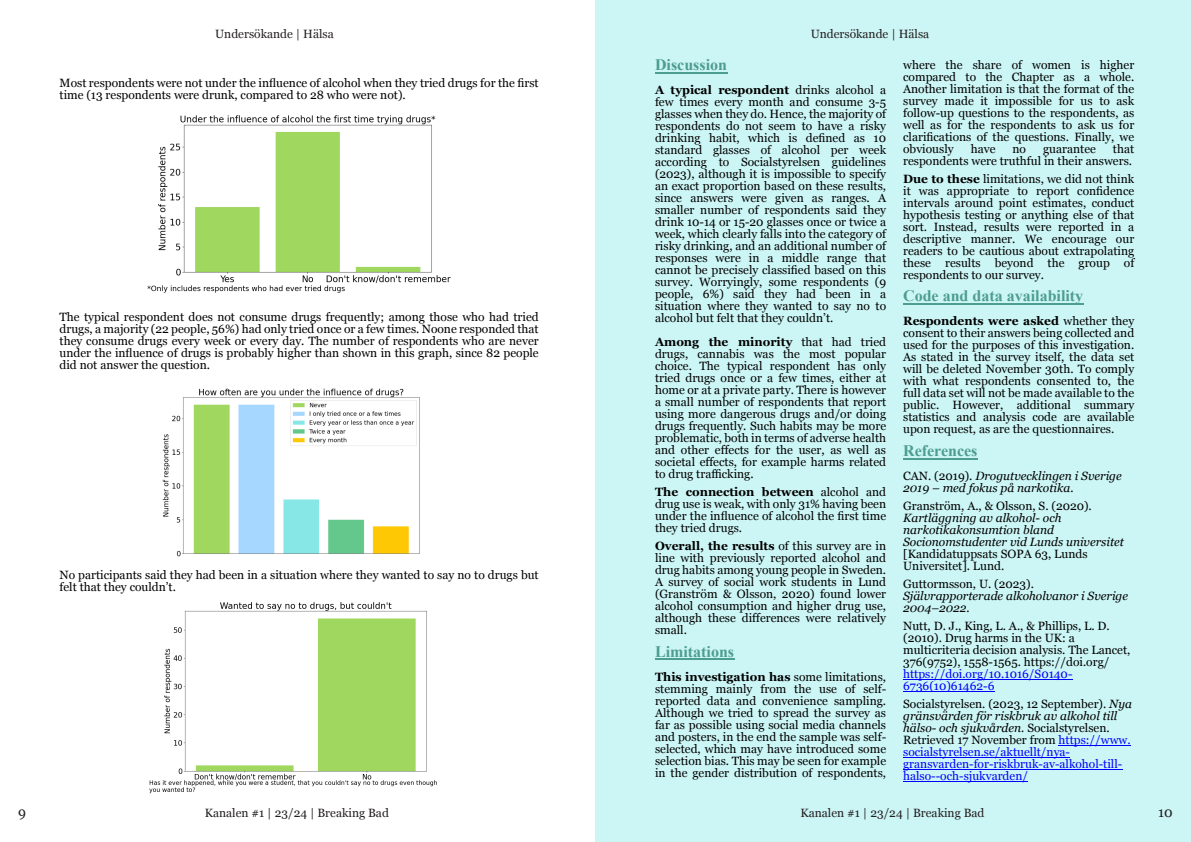
<style>
.page{position:relative;width:1191px;height:842px;background:#fff}
.page>*{position:absolute;margin:0;border:0;box-sizing:border-box;transform-origin:0 0}
.t1{font:700 16px "Times New Roman";color:#4d9d90}
.t2{font:14px "Georgia";color:#231f20}
.t3{font:12px/12px "Georgia";color:#000;text-align:justify}
.t4{font:12px/12px "Georgia";color:#00f}
.t5{font:italic 12px/12px "Georgia";color:#000}
.t6{font:12px "Georgia";color:#231f20}
.s1{font-weight:700}
.s2{font-style:normal}
.s3{color:#000}
.s4{font-style:italic;color:#000}
</style>
<div class="page">
<img style="left:149px;top:602px;width:288px;height:192px">
<img style="left:162px;top:388px;width:258px;height:169px">
<img style="left:147px;top:115px;width:303px;height:178px">
<div style="left:595px;top:0;width:596px;height:842px;background:#ccf5f5"></div>
<hr style="left:655px;top:72px;width:72px;height:1px;background:#4d9d90">
<hr style="left:655px;top:659px;width:79px;height:1px;background:#4d9d90">
<hr style="left:903px;top:303px;width:180px;height:2px;background:#4d9d90">
<hr style="left:903px;top:458px;width:74px;height:1px;background:#4d9d90">
<hr style="left:903px;top:679px;width:169px;height:1px;background:#00f">
<hr style="left:903px;top:691px;width:91px;height:1px;background:#00f">
<hr style="left:1058px;top:745px;width:72px;height:1px;background:#00f">
<hr style="left:903px;top:757px;width:167px;height:1px;background:#00f">
<hr style="left:903px;top:769px;width:219px;height:1px;background:#00f">
<hr style="left:903px;top:781px;width:125px;height:1px;background:#00f">
<p class="t6" style="left:215px;top:29px;width:120px">Undersökande | Hälsa</p>
<p class="t3" style="left:60px;top:77px;width:481px">Most respondents were not under the influence of alcohol when they tried drugs for the first time (13 respondents were drunk, compared to 28 who were not).</p>
<p class="t3" style="left:60px;top:311px;width:481px">The typical respondent does not consume drugs frequently; among those who had tried drugs, a majority (22 people, 56%) had only tried once or a few times. Noone responded that they consume drugs every week or every day. The number of respondents who are never under the influence of drugs is probably higher than shown in this graph, since 82 people did not answer the question.</p>
<p class="t3" style="left:60px;top:569px;width:481px">No participants said they had been in a situation where they wanted to say no to drugs but felt that they couldn’t.</p>
<p class="t2" style="left:18px;top:806px;width:9px">9</p>
<p class="t6" style="left:205px;top:808px;width:186px">Kanalen #1 | 23/24 | Breaking Bad</p>
<p class="t6" style="left:810px;top:29px;width:120px">Undersökande | Hälsa</p>
<h1 class="t1" style="left:655px;top:59px;width:74px">Discussion</h1>
<p class="t3" style="left:655px;top:85px;width:233px"><span class="s1">A typical respondent</span> drinks alcohol a few times every month and consume 3-5 glasses when they do. Hence, the majority of respondents do not seem to have a risky drinking habit, which is defined as 10 standard glasses of alcohol per week according to Socialstyrelsen guidelines (2023), although it is impossible to specify an exact proportion based on these results, since answers were given as ranges. A smaller number of respondents said they drink 10-14 or 15-20 glasses once or twice a week, which clearly falls into the category of risky drinking, and an additional number of responses were in a middle range that cannot be precisely classified based on this survey. Worryingly, some respondents (9 people, 6%) said they had been in a situation where they wanted to say no to alcohol but felt that they couldn’t.</p>
<p class="t3" style="left:655px;top:337px;width:233px"><span class="s1">Among the minority</span> that had tried drugs, cannabis was the most popular choice. The typical respondent has only tried drugs once or a few times, either at home or at a private party. There is however a small number of respondents that report using more dangerous drugs and/or doing drugs frequently. Such habits may be more problematic, both in terms of adverse health and other effects for the user, as well as societal effects, for example harms related to drug trafficking.</p>
<p class="t3" style="left:655px;top:487px;width:233px"><span class="s1">The connection between</span> alcohol and drug use is weak, with only 31% having been under the influence of alcohol the first time they tried drugs.</p>
<p class="t3" style="left:655px;top:541px;width:233px"><span class="s1">Overall, the results</span> of this survey are in line with previously reported alcohol and drug habits among young people in Sweden.<br>A survey of social work students in Lund (Granström &amp; Olsson, 2020) found lower alcohol consumption and higher drug use, although these differences were relatively small.</p>
<h1 class="t1" style="left:655px;top:646px;width:81px">Limitations</h1>
<p class="t3" style="left:655px;top:672px;width:233px"><span class="s1">This investigation has</span> some limitations, stemming mainly from the use of self&shy;reported data and convenience sampling.<br>Although we tried to spread the survey as far as possible using social media channels and posters, in the end the sample was self&shy;selected, which may have introduced some selection bias. This may be seen for example in the gender distribution of respondents,</p>
<p class="t3" style="left:903px;top:59px;width:233px">where the share of women is higher compared to the Chapter as a whole.<br>Another limitation is that the format of the survey made it impossible for us to ask follow-up questions to the respondents, as well as for the respondents to ask us for clarifications of the questions. Finally, we obviously</p>
<p class="t3" style="left:903px;top:143px;width:233px;text-align:right">that<br>respondents were truthful in their answers.</p>
<p class="t3" style="left:903px;top:173px;width:233px"><span class="s1">Due to these</span> limitations, we did not think it was appropriate to report confidence intervals around point estimates, conduct hypothesis testing or anything else of that sort. Instead, results were reported in a descriptive manner. We encourage our readers to be cautious about extrapolating these results beyond the group of respondents to our survey.</p>
<h1 class="t1" style="left:903px;top:290px;width:182px">Code and data availability</h1>
<p class="t3" style="left:903px;top:316px;width:233px"><span class="s1">Respondents were asked</span> whether they consent to their answers being collected and used for the purposes of this investigation.<br>As stated in the survey itself, the data set will be deleted November 30th. To comply with what respondents consented to, the full data set will not be made available to the public. However, additional summary statistics and analysis code are available upon request, as are the questionnaires.</p>
<h1 class="t1" style="left:903px;top:445px;width:76px">References</h1>
<p class="t5" style="left:903px;top:471px;width:220px"><span class="s2">CAN. (2019).</span> Drogutvecklingen i Sverige<br>2019 – med fokus på narkotika.</p>
<p class="t3" style="left:903px;top:501px;width:190px">Granström, A., &amp; Olsson, S. (2020).</p>
<p class="t5" style="left:903px;top:513px;width:222px">Kartläggning av alkohol- och narkotikakonsumtion bland<br>Socionomstudenter vid Lunds universitet</p>
<p class="t3" style="left:903px;top:549px;width:186px">[Kandidatuppsats SOPA 63, Lunds<br>Universitet]. Lund.</p>
<p class="t3" style="left:903px;top:579px;width:132px">Guttormsson, U. (2023).</p>
<p class="t5" style="left:903px;top:591px;width:226px">Självrapporterade alkoholvanor i Sverige<br>2004–2022.</p>
<p class="t3" style="left:903px;top:621px;width:229px;text-align:left">Nutt, D. J., King, L. A., &amp; Phillips, L. D. (2010). Drug harms in the UK: a multicriteria decision analysis. The Lancet, 376(9752), 1558-1565. https://doi.org/</p>
<p class="t4" style="left:903px;top:669px;width:171px">https://doi.org/10.1016/S0140-<br>6736(10)61462-6</p>
<p class="t4" style="left:903px;top:699px;width:230px"><span class="s3">Socialstyrelsen. (2023, 12 September).</span> <span class="s4">Nya gränsvärden för riskbruk av alkohol till hälso- och sjukvården.</span> <span class="s3">Socialstyrelsen.<br>Retrieved 17 November from</span> https://www. socialstyrelsen.se/aktuellt/nya&shy;gransvarden-for-riskbruk-av-alkohol-till&shy;halso--och-sjukvarden/</p>
<p class="t3" style="left:970px;top:143px;width:26px">have</p>
<p class="t3" style="left:1012px;top:143px;width:15px">no</p>
<p class="t3" style="left:1043px;top:143px;width:54px">guarantee</p>
<p class="t6" style="left:800px;top:808px;width:186px">Kanalen #1 | 23/24 | Breaking Bad</p>
<p class="t2" style="left:1158px;top:806px;width:16px">10</p>
</div>
